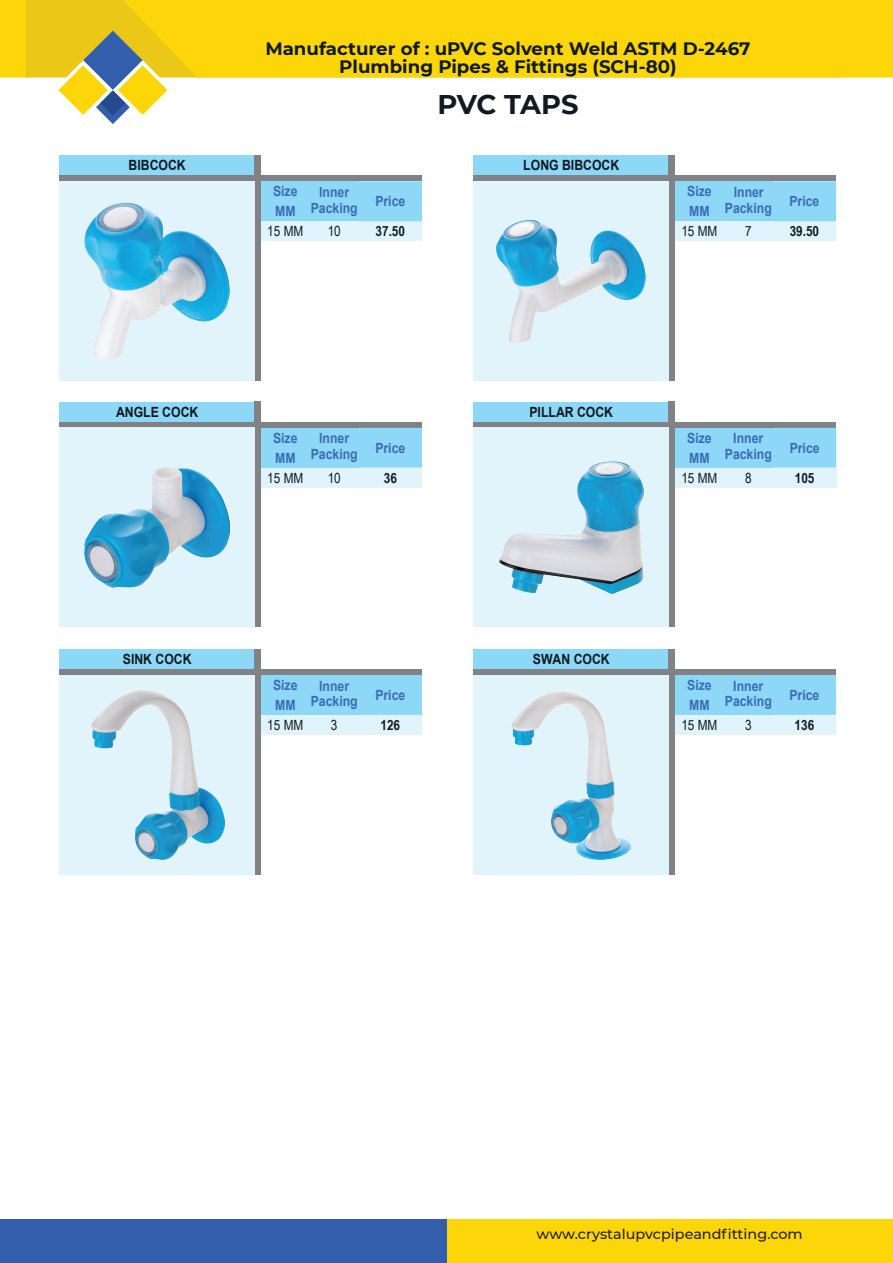
<style>
.page{position:relative;width:893px;height:1263px;background:#fff}
.page>*{position:absolute;margin:0;border:0;box-sizing:border-box;transform-origin:0 0}
.t1{font:700 27px "Montserrat";letter-spacing:-.02em;color:#101a21}
.t2{font:700 18px/18px "Montserrat";color:#101a21;text-align:center}
.t3{font:700 14.1px/15.8px "Arial";color:#3b6cb5;text-align:center;scale:.87 1}
.t4{font:700 14.1px "Arial";color:#101a21;scale:.87 1}
.t5{font:500 14.1px "Montserrat";color:#231f20}
.t6{font:14.1px "Arial Narrow";color:#101a21}
.t7{font:700 14.1px "Arial Narrow";color:#101a21}
</style>
<div class="page">
<div style="left:172px;top:0;width:721px;height:77px;background:#fcd609"></div>
<div style="left:446px;top:1220px;width:447px;height:43px;background:#fcd609"></div>
<div style="left:0;top:1220px;width:446px;height:43px;background:#325eab"></div>
<svg style="left:0;top:0;width:172px;height:124px"></svg>
<div style="left:261px;top:221px;width:49px;height:20px;background:#e1f4fc"></div>
<div style="left:310px;top:221px;width:49px;height:20px;background:#e1f4fc"></div>
<div style="left:359px;top:221px;width:63px;height:20px;background:#e1f4fc"></div>
<div style="left:60px;top:155px;width:195px;height:20px;background:#8dd7f7"></div>
<div style="left:60px;top:175px;width:362px;height:6px;background:#808285"></div>
<div style="left:255px;top:155px;width:6px;height:226px;background:#808285"></div>
<div style="left:261px;top:201px;width:49px;height:20px;background:#8dd7f7"></div>
<div style="left:310px;top:181px;width:49px;height:40px;background:#8dd7f7"></div>
<div style="left:359px;top:181px;width:63px;height:40px;background:#8dd7f7"></div>
<div style="left:261px;top:181px;width:49px;height:20px;background:#8dd7f7"></div>
<div style="left:675px;top:221px;width:49px;height:20px;background:#e1f4fc"></div>
<div style="left:724px;top:221px;width:49px;height:20px;background:#e1f4fc"></div>
<div style="left:773px;top:221px;width:63px;height:20px;background:#e1f4fc"></div>
<div style="left:474px;top:155px;width:195px;height:20px;background:#8dd7f7"></div>
<div style="left:474px;top:175px;width:362px;height:6px;background:#808285"></div>
<div style="left:669px;top:155px;width:6px;height:226px;background:#808285"></div>
<div style="left:675px;top:201px;width:49px;height:20px;background:#8dd7f7"></div>
<div style="left:724px;top:181px;width:49px;height:40px;background:#8dd7f7"></div>
<div style="left:773px;top:181px;width:63px;height:40px;background:#8dd7f7"></div>
<div style="left:675px;top:181px;width:49px;height:20px;background:#8dd7f7"></div>
<div style="left:261px;top:468px;width:49px;height:19px;background:#e1f4fc"></div>
<div style="left:310px;top:468px;width:49px;height:19px;background:#e1f4fc"></div>
<div style="left:359px;top:468px;width:63px;height:19px;background:#e1f4fc"></div>
<div style="left:60px;top:402px;width:195px;height:20px;background:#8dd7f7"></div>
<div style="left:60px;top:422px;width:362px;height:6px;background:#808285"></div>
<div style="left:255px;top:402px;width:6px;height:225px;background:#808285"></div>
<div style="left:261px;top:448px;width:49px;height:20px;background:#8dd7f7"></div>
<div style="left:310px;top:428px;width:49px;height:40px;background:#8dd7f7"></div>
<div style="left:359px;top:428px;width:63px;height:40px;background:#8dd7f7"></div>
<div style="left:261px;top:428px;width:49px;height:20px;background:#8dd7f7"></div>
<div style="left:675px;top:468px;width:49px;height:19px;background:#e1f4fc"></div>
<div style="left:724px;top:468px;width:49px;height:19px;background:#e1f4fc"></div>
<div style="left:773px;top:468px;width:63px;height:19px;background:#e1f4fc"></div>
<div style="left:474px;top:402px;width:195px;height:20px;background:#8dd7f7"></div>
<div style="left:474px;top:422px;width:362px;height:6px;background:#808285"></div>
<div style="left:669px;top:402px;width:6px;height:225px;background:#808285"></div>
<div style="left:675px;top:448px;width:49px;height:20px;background:#8dd7f7"></div>
<div style="left:724px;top:428px;width:49px;height:40px;background:#8dd7f7"></div>
<div style="left:773px;top:428px;width:63px;height:40px;background:#8dd7f7"></div>
<div style="left:675px;top:428px;width:49px;height:20px;background:#8dd7f7"></div>
<div style="left:261px;top:715px;width:49px;height:20px;background:#e1f4fc"></div>
<div style="left:310px;top:715px;width:49px;height:20px;background:#e1f4fc"></div>
<div style="left:359px;top:715px;width:63px;height:20px;background:#e1f4fc"></div>
<div style="left:60px;top:649px;width:195px;height:20px;background:#8dd7f7"></div>
<div style="left:60px;top:669px;width:362px;height:6px;background:#808285"></div>
<div style="left:255px;top:649px;width:6px;height:225px;background:#808285"></div>
<div style="left:261px;top:695px;width:49px;height:20px;background:#8dd7f7"></div>
<div style="left:310px;top:675px;width:49px;height:40px;background:#8dd7f7"></div>
<div style="left:359px;top:675px;width:63px;height:40px;background:#8dd7f7"></div>
<div style="left:261px;top:675px;width:49px;height:20px;background:#8dd7f7"></div>
<div style="left:675px;top:715px;width:49px;height:20px;background:#e1f4fc"></div>
<div style="left:724px;top:715px;width:49px;height:20px;background:#e1f4fc"></div>
<div style="left:773px;top:715px;width:63px;height:20px;background:#e1f4fc"></div>
<div style="left:474px;top:649px;width:195px;height:20px;background:#8dd7f7"></div>
<div style="left:474px;top:669px;width:362px;height:6px;background:#808285"></div>
<div style="left:669px;top:649px;width:6px;height:225px;background:#808285"></div>
<div style="left:60px;top:181px;width:195px;height:200px;background:#e1f4fc"></div>
<div style="left:474px;top:181px;width:195px;height:200px;background:#e1f4fc"></div>
<div style="left:60px;top:428px;width:195px;height:199px;background:#e1f4fc"></div>
<div style="left:474px;top:428px;width:195px;height:199px;background:#e1f4fc"></div>
<div style="left:60px;top:675px;width:195px;height:199px;background:#e1f4fc"></div>
<div style="left:474px;top:675px;width:195px;height:199px;background:#e1f4fc"></div>
<div style="left:675px;top:695px;width:49px;height:20px;background:#8dd7f7"></div>
<div style="left:724px;top:675px;width:49px;height:40px;background:#8dd7f7"></div>
<div style="left:773px;top:675px;width:63px;height:40px;background:#8dd7f7"></div>
<div style="left:675px;top:675px;width:49px;height:20px;background:#8dd7f7"></div>
<img style="left:512px;top:690px;width:119px;height:170px">
<img style="left:499px;top:461px;width:145px;height:132px">
<img style="left:85px;top:467px;width:144px;height:121px">
<img style="left:497px;top:219px;width:149px;height:124px">
<img style="left:91px;top:690px;width:133px;height:170px">
<img style="left:85px;top:203px;width:144px;height:156px">
<p class="t2" style="left:265px;top:39px;width:487px">Manufacturer of : uPVC Solvent Weld ASTM D-2467<br>Plumbing Pipes &amp; Fittings (SCH-80)</p>
<h1 class="t1" style="left:437px;top:85px;width:143px">PVC TAPS</h1>
<p class="t4" style="left:129px;top:156px;width:67px">BIBCOCK</p>
<p class="t4" style="left:523px;top:156px;width:112px">LONG BIBCOCK</p>
<p class="t3" style="left:273px;top:184px;width:30px">Size</p>
<p class="t3" style="left:275px;top:204px;width:25px">MM</p>
<p class="t3" style="left:311px;top:184px;width:56px">Inner<br>Packing</p>
<p class="t3" style="left:375px;top:194px;width:36px">Price</p>
<p class="t3" style="left:687px;top:184px;width:30px">Size</p>
<p class="t3" style="left:689px;top:204px;width:25px">MM</p>
<p class="t3" style="left:725px;top:184px;width:56px">Inner<br>Packing</p>
<p class="t3" style="left:789px;top:194px;width:36px">Price</p>
<p class="t6" style="left:267px;top:221px;width:38px">15 MM</p>
<p class="t7" style="left:376px;top:220px;width:31px">37.50</p>
<p class="t6" style="left:328px;top:221px;width:15px">10</p>
<p class="t6" style="left:681px;top:221px;width:38px">15 MM</p>
<p class="t7" style="left:790px;top:220px;width:31px">39.50</p>
<p class="t6" style="left:745px;top:221px;width:8px">7</p>
<p class="t4" style="left:116px;top:402px;width:96px">ANGLE COCK</p>
<p class="t4" style="left:529px;top:402px;width:98px">PILLAR COCK</p>
<p class="t3" style="left:273px;top:430px;width:30px">Size</p>
<p class="t3" style="left:275px;top:450px;width:25px">MM</p>
<p class="t3" style="left:311px;top:431px;width:56px">Inner<br>Packing</p>
<p class="t3" style="left:375px;top:440px;width:36px">Price</p>
<p class="t3" style="left:687px;top:430px;width:30px">Size</p>
<p class="t3" style="left:689px;top:450px;width:25px">MM</p>
<p class="t3" style="left:725px;top:431px;width:56px">Inner<br>Packing</p>
<p class="t3" style="left:790px;top:440px;width:36px">Price</p>
<p class="t6" style="left:267px;top:467px;width:38px">15 MM</p>
<p class="t7" style="left:384px;top:467px;width:15px">36</p>
<p class="t6" style="left:328px;top:467px;width:15px">10</p>
<p class="t6" style="left:681px;top:467px;width:38px">15 MM</p>
<p class="t7" style="left:795px;top:467px;width:21px">105</p>
<p class="t6" style="left:745px;top:467px;width:8px">8</p>
<p class="t4" style="left:123px;top:649px;width:81px">SINK COCK</p>
<p class="t4" style="left:533px;top:649px;width:90px">SWAN COCK</p>
<p class="t3" style="left:273px;top:677px;width:30px">Size</p>
<p class="t3" style="left:275px;top:697px;width:25px">MM</p>
<p class="t3" style="left:311px;top:678px;width:56px">Inner<br>Packing</p>
<p class="t3" style="left:375px;top:687px;width:36px">Price</p>
<p class="t3" style="left:687px;top:677px;width:30px">Size</p>
<p class="t3" style="left:689px;top:697px;width:25px">MM</p>
<p class="t3" style="left:725px;top:678px;width:56px">Inner<br>Packing</p>
<p class="t3" style="left:789px;top:687px;width:36px">Price</p>
<p class="t6" style="left:267px;top:714px;width:38px">15 MM</p>
<p class="t7" style="left:380px;top:714px;width:21px">126</p>
<p class="t6" style="left:331px;top:714px;width:8px">3</p>
<p class="t6" style="left:681px;top:714px;width:38px">15 MM</p>
<p class="t7" style="left:795px;top:714px;width:21px">136</p>
<p class="t6" style="left:745px;top:714px;width:8px">3</p>
<p class="t5" style="left:537px;top:1224px;width:268px">www.crystalupvcpipeandfitting.com</p>
</div>
